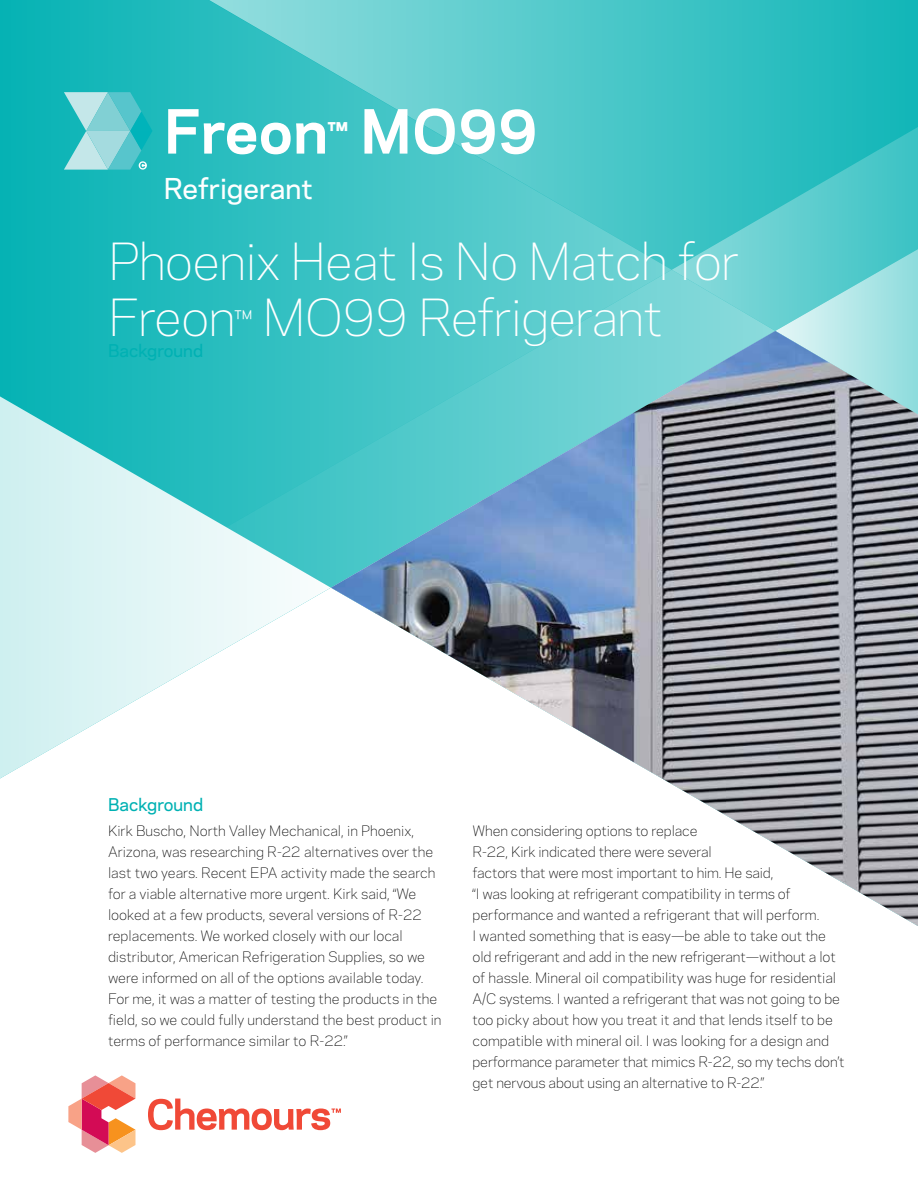
<style>
.page{position:relative;width:918px;height:1188px;background:#fff}
.page>*{position:absolute;margin:0;border:0;box-sizing:border-box;transform-origin:0 0}
.t1{font:700 57px "Chemours Sans";color:#fff}
.t2{font:300 48px/55.5px "Chemours Sans";letter-spacing:-.02em;color:#fff}
.t3{font:500 27px "Chemours Sans";color:#fff}
.t4{font:500 16.5px "Chemours Sans";color:#00b1b3}
.t5{font:300 13.5px/21px "Chemours Sans";color:#000}
.s1{font-size:33.3px}
.s2{font-size:33px}
</style>
<div class="page">
<svg style="left:0;top:0;width:226px;height:387px;background:#14b6b8"></svg>
<svg style="left:180px;top:0;width:738px;height:270px;background:#44c5c6"></svg>
<svg style="left:672px;top:116px;width:246px;height:154px;background:#3ec3c5"></svg>
<svg style="left:226px;top:270px;width:549px;height:117px;background:#51c9ca"></svg>
<svg style="left:775px;top:238px;width:143px;height:93px;background:#7cd6d7"></svg>
<svg style="left:0;top:387px;width:331px;height:392px"></svg>
<img style="left:331px;top:331px;width:587px;height:595px">
<svg style="left:68px;top:1075px;width:67px;height:78px"></svg>
<svg style="left:148px;top:1099px;width:193px;height:31px"></svg>
<svg style="left:64px;top:92px;width:88px;height:78px;background:#6bcdd0"></svg>
<h1 class="t1" style="left:164px;top:89px;width:375px">Freon<span class="s1">™</span> MO99</h1>
<h3 class="t3" style="left:164px;top:168px;width:150px">Refrigerant</h3>
<h2 class="t2" style="left:108px;top:231px;width:633px">Phoenix Heat Is No Match for<br>Freon<span class="s2">™</span> MO99 Refrigerant</h2>
<p class="t4" style="left:108px;top:338px;width:97px">Background</p>
<p class="t4" style="left:108px;top:792px;width:97px">Background</p>
<p class="t5" style="left:108px;top:820px;width:335px">Kirk Buscho, North Valley Mechanical, in Phoenix, Arizona, was researching R-22 alternatives over the last two years. Recent EPA activity made the search for a viable alternative more urgent. Kirk said, “We looked at a few products, several versions of R-22 replacements. We worked closely with our local distributor, American Refrigeration Supplies, so we were informed on all of the options available today.<br>For me, it was a matter of testing the products in the field, so we could fully understand the best product in terms of performance similar to R-22.”</p>
<p class="t5" style="left:472px;top:820px;width:374px">When considering options to replace<br>R-22, Kirk indicated there were several<br>factors that were most important to him. He said,<br>“I was looking at refrigerant compatibility in terms of performance and wanted a refrigerant that will perform.<br>I wanted something that is easy—be able to take out the old refrigerant and add in the new refrigerant—without a lot of hassle. Mineral oil compatibility was huge for residential A/C systems. I wanted a refrigerant that was not going to be too picky about how you treat it and that lends itself to be compatible with mineral oil. I was looking for a design and performance parameter that mimics R-22, so my techs don’t get nervous about using an alternative to R-22.”</p>
</div>
